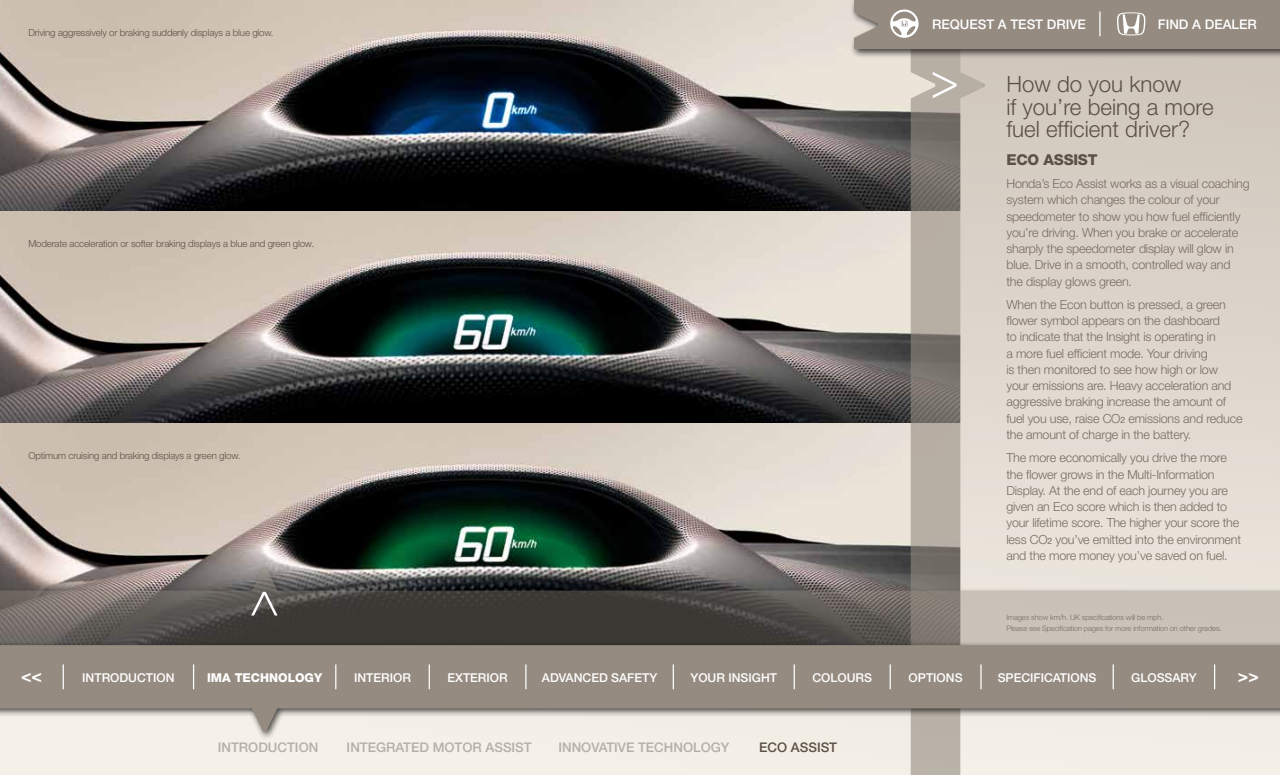
<style>
.page{position:relative;width:1280px;height:775px;background:#f5f1e9}
.page>*{position:absolute;margin:0;border:0;box-sizing:border-box;transform-origin:0 0}
.t1{font:300 22.5px/22.5px "Helvetica Neue";color:#5d5147}
.t2{font:700 17.5px "Helvetica Neue";color:#fff}
.t3{font:800 15px "Helvetica Neue";letter-spacing:-.015em;color:#5d5147}
.t4{font:500 13.25px "Helvetica Neue";color:#b5aea9}
.t5{font:500 13.25px "Helvetica Neue";color:#fff}
.t6{font:500 13.25px "Helvetica Neue";color:#5d5147}
.t7{font:300 12.5px/16.2px "Helvetica Neue";letter-spacing:-.015em;color:#786c63}
.t8{font:500 12.12px "Helvetica Neue";color:#fff}
.t9{font:800 12.12px "Helvetica Neue";color:#fff}
.t10{font:300 9.62px "Helvetica Neue";letter-spacing:-.015em;color:#5d5147}
.t11{font:300 7.5px/11.2px "Helvetica Neue";letter-spacing:-.015em;color:#786c63}
.s1{font-weight:400;font-size:8.75px}
</style>
<div class="page">
<img style="left:0;top:0;width:911px;height:563px">
<svg style="left:911px;top:58px;width:49px;height:717px;fill:#b7aea4"></svg>
<svg style="left:960px;top:58px;width:320px;height:717px"></svg>
<svg style="left:933px;top:72px;width:23px;height:26px"></svg>
<div style="left:850px;top:0;width:430px;height:58px;background:#000;opacity:.75"></div>
<div style="left:854px;top:0;width:426px;height:49px;background:#958b81"></div>
<div style="left:0;top:563px;width:1280px;height:100px;background:#000;opacity:.75"></div>
<svg style="left:0;top:567px;width:1280px;height:74px"></svg>
<div style="left:0;top:641px;width:1280px;height:100px;background:#000;opacity:.75"></div>
<svg style="left:0;top:645px;width:1280px;height:87px;fill:#958b81"></svg>
<svg style="left:251px;top:592px;width:27px;height:23px"></svg>
<hr style="left:1112px;top:664px;width:2px;height:25px;background:#fff">
<svg style="left:980px;top:664px;width:1px;height:25px"></svg>
<svg style="left:63px;top:664px;width:1px;height:25px"></svg>
<svg style="left:193px;top:664px;width:1px;height:25px"></svg>
<svg style="left:335px;top:664px;width:1px;height:25px"></svg>
<svg style="left:429px;top:664px;width:1px;height:25px"></svg>
<svg style="left:525px;top:664px;width:1px;height:25px"></svg>
<svg style="left:673px;top:664px;width:1px;height:25px"></svg>
<svg style="left:794px;top:664px;width:1px;height:25px"></svg>
<hr style="left:889px;top:664px;width:2px;height:25px;background:#fff">
<svg style="left:1214px;top:664px;width:1px;height:25px"></svg>
<p class="t10" style="left:28px;top:27px;width:247px">Driving aggressively or braking suddenly displays a blue glow.</p>
<p class="t10" style="left:28px;top:238px;width:287px">Moderate acceleration or softer braking displays a blue and green glow.</p>
<p class="t10" style="left:28px;top:450px;width:214px">Optimum cruising and braking displays a green glow.</p>
<p class="t5" style="left:932px;top:16px;width:155px">REQUEST A TEST DRIVE</p>
<p class="t5" style="left:1158px;top:16px;width:101px">FIND A DEALER</p>
<h1 class="t1" style="left:1006px;top:72px;width:209px">How do you know<br>if you’re being a more fuel efficient driver?</h1>
<p class="t3" style="left:1006px;top:150px;width:89px">ECO ASSIST</p>
<p class="t7" style="left:1006px;top:175px;width:245px">Honda’s Eco Assist works as a visual coaching system which changes the colour of your speedometer to show you how fuel efficiently you’re driving. When you brake or accelerate sharply the speedometer display will glow in blue. Drive in a smooth, controlled way and the display glows green.</p>
<p class="t7" style="left:1006px;top:296px;width:238px">When the Econ button is pressed, a green flower symbol appears on the dashboard<br>to indicate that the Insight is operating in<br>a more fuel efficient mode. Your driving<br>is then monitored to see how high or low your emissions are. Heavy acceleration and aggressive braking increase the amount of fuel you use, raise CO<span class="s1">2</span> emissions and reduce the amount of charge in the battery.</p>
<p class="t7" style="left:1006px;top:449px;width:236px">The more economically you drive the more the flower grows in the Multi-Information Display. At the end of each journey you are given an Eco score which is then added to your lifetime score. The higher your score the less CO<span class="s1">2</span> you’ve emitted into the environment and the more money you’ve saved on fuel.</p>
<p class="t11" style="left:1006px;top:611px;width:217px">Images show km/h. UK specifications will be mph.<br>Please see Specification pages for more information on other grades.</p>
<h2 class="t2" style="left:21px;top:664px;width:23px">&lt;&lt;</h2>
<p class="t8" style="left:82px;top:670px;width:94px">INTRODUCTION</p>
<p class="t9" style="left:207px;top:670px;width:117px">IMA TECHNOLOGY</p>
<p class="t8" style="left:354px;top:670px;width:58px">INTERIOR</p>
<p class="t8" style="left:447px;top:670px;width:62px">EXTERIOR</p>
<p class="t8" style="left:542px;top:670px;width:117px">ADVANCED SAFETY</p>
<p class="t8" style="left:690px;top:670px;width:88px">YOUR INSIGHT</p>
<p class="t8" style="left:812px;top:670px;width:61px">COLOURS</p>
<p class="t8" style="left:909px;top:670px;width:55px">OPTIONS</p>
<p class="t8" style="left:998px;top:670px;width:100px">SPECIFICATIONS</p>
<p class="t8" style="left:1131px;top:670px;width:67px">GLOSSARY</p>
<h2 class="t2" style="left:1238px;top:664px;width:23px">&gt;&gt;</h2>
<p class="t4" style="left:218px;top:739px;width:102px">INTRODUCTION</p>
<p class="t4" style="left:347px;top:739px;width:187px">INTEGRATED MOTOR ASSIST</p>
<p class="t4" style="left:558px;top:739px;width:173px">INNOVATIVE TECHNOLOGY</p>
<p class="t6" style="left:759px;top:739px;width:79px">ECO ASSIST</p>
</div>
